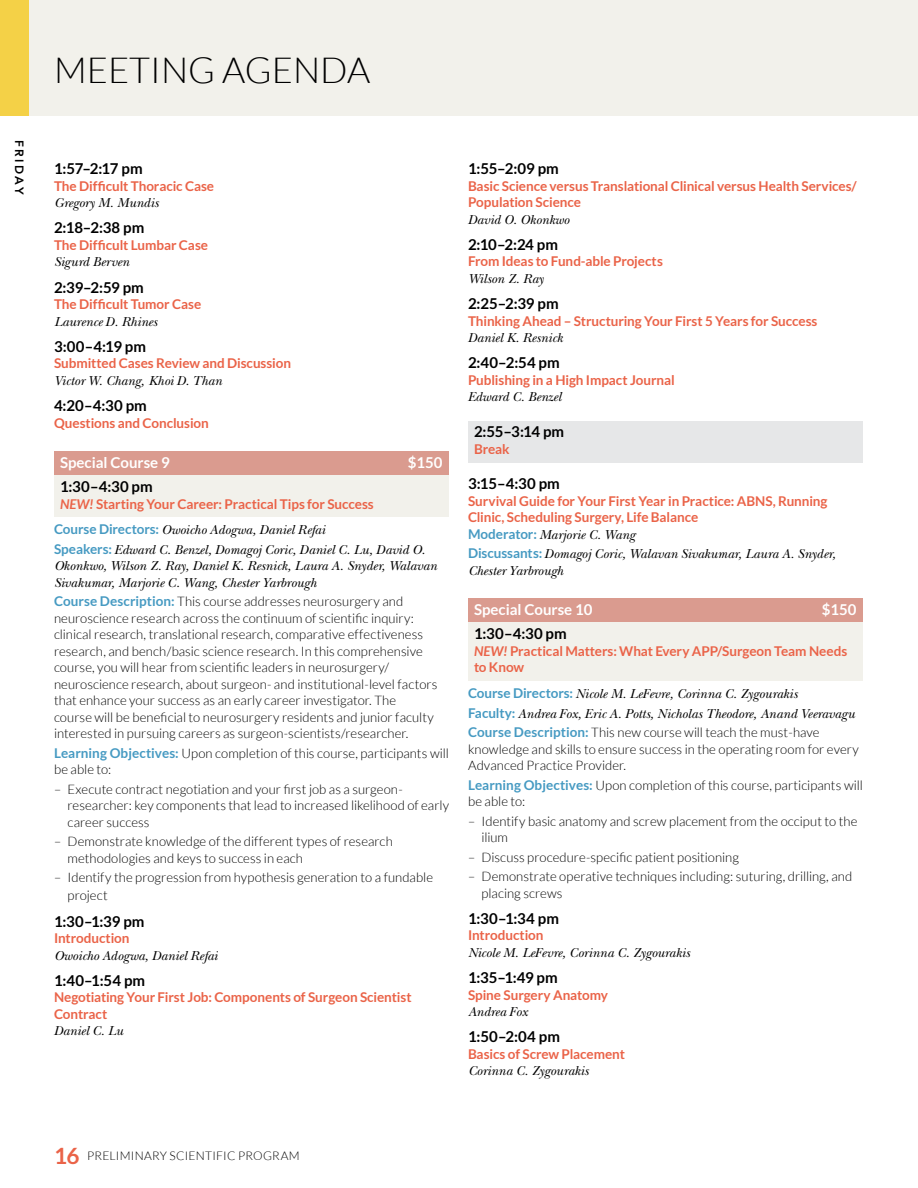
<style>
.page{position:relative;width:918px;height:1188px;background:#fff}
.page>*{position:absolute;margin:0;border:0;box-sizing:border-box;transform-origin:0 0}
.t1{font:300 36px "Lato";color:#000}
.t2{font:700 15px "Lato";letter-spacing:.005em;color:#000}
.t3{font:700 15px "Lato";color:#fff}
.t4{font:700 13.5px/16.5px "Lato";letter-spacing:-.005em;color:#ea6348}
.t5{font:italic 13.5px/19.5px "New Baskerville";color:#000}
.t6{font:300 13.2px/16.5px "Lato";color:#000}
.t7{font:300 12px "Lato";letter-spacing:.015em;color:#000}
.t8{font:800 12px "Avenir";letter-spacing:.21em;color:#000}
.s1{font-style:italic}
.s2{font-family:"Lato";font-weight:700;font-style:normal;color:#469ac2}
.s3{font-weight:700;font-size:13.5px;color:#469ac2}
.s4{font-weight:700;font-size:22.5px;color:#ea6348}
</style>
<div class="page">
<div style="left:0;top:0;width:918px;height:116px;background:#f2f1eb"></div>
<div style="left:54px;top:452px;width:394px;height:24px;background:#da9b8f"></div>
<div style="left:54px;top:476px;width:394px;height:41px;background:#f2f1eb"></div>
<div style="left:468px;top:421px;width:394px;height:41px;background:#e6e7e8"></div>
<div style="left:468px;top:599px;width:394px;height:24px;background:#da9b8f"></div>
<div style="left:468px;top:623px;width:394px;height:58px;background:#f2f1eb"></div>
<div style="left:0;top:0;width:29px;height:116px;background:#f4d147"></div>
<p class="t8" style="left:29px;top:140px;width:57px;rotate:90deg">FRIDAY</p>
<h1 class="t1" style="left:54px;top:51px;width:318px">MEETING AGENDA</h1>
<p class="t2" style="left:54px;top:160px;width:90px">1:57–2:17 pm</p>
<p class="t4" style="left:54px;top:177px;width:162px">The Difficult Thoracic Case</p>
<p class="t5" style="left:54px;top:193px;width:106px">Gregory M. Mundis</p>
<p class="t2" style="left:54px;top:219px;width:92px">2:18–2:38 pm</p>
<p class="t4" style="left:54px;top:236px;width:156px">The Difficult Lumbar Case</p>
<p class="t5" style="left:54px;top:252px;width:77px">Sigurd Berven</p>
<p class="t2" style="left:54px;top:279px;width:91px">2:39–2:59 pm</p>
<p class="t4" style="left:54px;top:296px;width:149px">The Difficult Tumor Case</p>
<p class="t5" style="left:54px;top:312px;width:105px">Laurence D. Rhines</p>
<p class="t2" style="left:54px;top:338px;width:94px">3:00–4:19 pm</p>
<p class="t4" style="left:54px;top:355px;width:239px">Submitted Cases Review and Discussion</p>
<p class="t5" style="left:54px;top:371px;width:170px">Victor W. Chang, Khoi D. Than</p>
<p class="t2" style="left:54px;top:397px;width:94px">4:20–4:30 pm</p>
<p class="t4" style="left:54px;top:414px;width:156px">Questions and Conclusion</p>
<p class="t3" style="left:60px;top:454px;width:111px">Special Course 9</p>
<p class="t3" style="left:408px;top:454px;width:36px">$150</p>
<p class="t2" style="left:60px;top:478px;width:94px">1:30–4:30 pm</p>
<p class="t4" style="left:60px;top:495px;width:315px"><span class="s1">NEW!</span> Starting Your Career: Practical Tips for Success</p>
<p class="t5" style="left:54px;top:520px;width:373px"><span class="s2">Course Directors:</span> Owoicho Adogwa, Daniel Refai<br><span class="s2">Speakers:</span> Edward C. Benzel, Domagoj Coric, Daniel C. Lu, David O.</p>
<p class="t5" style="left:54px;top:558px;width:385px;line-height:16.5px">Okonkwo, Wilson Z. Ray, Daniel K. Resnick, Laura A. Snyder, Walavan<br>Sivakumar, Marjorie C. Wang, Chester Yarbrough</p>
<p class="t6" style="left:54px;top:594px;width:385px"><span class="s3">Course Description:</span> This course addresses neurosurgery and neuroscience research across the continuum of scientific inquiry: clinical research, translational research, comparative effectiveness research, and bench/basic science research. In this comprehensive course, you will hear from scientific leaders in neurosurgery/ neuroscience research, about surgeon- and institutional-level factors that enhance your success as an early career investigator. The course will be beneficial to neurosurgery residents and junior faculty interested in pursuing careers as surgeon-scientists/researcher.</p>
<p class="t6" style="left:54px;top:745px;width:396px"><span class="s3">Learning Objectives:</span> Upon completion of this course, participants will be able to:</p>
<p class="t6" style="left:68px;top:781px;width:383px;text-indent:-14px">– Execute contract negotiation and your first job as a surgeon&shy;researcher: key components that lead to increased likelihood of early career success</p>
<p class="t6" style="left:68px;top:834px;width:327px;text-indent:-14px">– Demonstrate knowledge of the different types of research methodologies and keys to success in each</p>
<p class="t6" style="left:68px;top:869px;width:367px;line-height:18px;text-indent:-14px">– Identify the progression from hypothesis generation to a fundable project</p>
<p class="t2" style="left:54px;top:913px;width:92px">1:30–1:39 pm</p>
<p class="t4" style="left:54px;top:930px;width:77px">Introduction</p>
<p class="t5" style="left:54px;top:946px;width:165px">Owoicho Adogwa, Daniel Refai</p>
<p class="t2" style="left:54px;top:972px;width:93px">1:40–1:54 pm</p>
<p class="t4" style="left:54px;top:989px;width:359px">Negotiating Your First Job: Components of Surgeon Scientist<br>Contract</p>
<p class="t5" style="left:54px;top:1021px;width:71px">Daniel C. Lu</p>
<p class="t2" style="left:468px;top:160px;width:92px">1:55–2:09 pm</p>
<p class="t4" style="left:468px;top:177px;width:390px">Basic Science versus Translational Clinical versus Health Services/<br>Population Science</p>
<p class="t5" style="left:468px;top:210px;width:103px">David O. Okonkwo</p>
<p class="t2" style="left:468px;top:236px;width:92px">2:10–2:24 pm</p>
<p class="t4" style="left:468px;top:253px;width:196px">From Ideas to Fund-able Projects</p>
<p class="t5" style="left:468px;top:269px;width:77px">Wilson Z. Ray</p>
<p class="t2" style="left:468px;top:295px;width:92px">2:25–2:39 pm</p>
<p class="t4" style="left:468px;top:312px;width:351px">Thinking Ahead – Structuring Your First 5 Years for Success</p>
<p class="t5" style="left:468px;top:328px;width:96px">Daniel K. Resnick</p>
<p class="t2" style="left:468px;top:354px;width:93px">2:40–2:54 pm</p>
<p class="t4" style="left:468px;top:371px;width:208px">Publishing in a High Impact Journal</p>
<p class="t5" style="left:468px;top:387px;width:95px">Edward C. Benzel</p>
<p class="t2" style="left:474px;top:423px;width:92px">2:55–3:14 pm</p>
<p class="t4" style="left:474px;top:440px;width:37px">Break</p>
<p class="t2" style="left:468px;top:475px;width:93px">3:15–4:30 pm</p>
<p class="t4" style="left:468px;top:493px;width:361px">Survival Guide for Your First Year in Practice: ABNS, Running<br>Clinic, Scheduling Surgery, Life Balance</p>
<p class="t5" style="left:468px;top:525px;width:369px"><span class="s2">Moderator:</span> Marjorie C. Wang<br><span class="s2">Discussants:</span> Domagoj Coric, Walavan Sivakumar, Laura A. Snyder,</p>
<p class="t5" style="left:468px;top:561px;width:97px">Chester Yarbrough</p>
<p class="t3" style="left:474px;top:601px;width:120px">Special Course 10</p>
<p class="t3" style="left:822px;top:601px;width:36px">$150</p>
<p class="t2" style="left:474px;top:625px;width:94px">1:30–4:30 pm</p>
<p class="t4" style="left:474px;top:642px;width:375px"><span class="s1">NEW!</span> Practical Matters: What Every APP/Surgeon Team Needs to Know</p>
<p class="t5" style="left:468px;top:684px;width:389px"><span class="s2">Course Directors:</span> Nicole M. LeFevre, Corinna C. Zygourakis<br><span class="s2">Faculty:</span> Andrea Fox, Eric A. Potts, Nicholas Theodore, Anand Veeravagu</p>
<p class="t6" style="left:468px;top:724px;width:392px"><span class="s3">Course Description:</span> This new course will teach the must-have knowledge and skills to ensure success in the operating room for every<br>Advanced Practice Provider.</p>
<p class="t6" style="left:468px;top:777px;width:396px"><span class="s3">Learning Objectives:</span> Upon completion of this course, participants will be able to:</p>
<p class="t6" style="left:482px;top:813px;width:377px;text-indent:-14px">– Identify basic anatomy and screw placement from the occiput to the ilium</p>
<p class="t6" style="left:468px;top:849px;width:272px">– Discuss procedure-specific patient positioning</p>
<p class="t6" style="left:482px;top:868px;width:372px;text-indent:-14px">– Demonstrate operative techniques including: suturing, drilling, and placing screws</p>
<p class="t2" style="left:468px;top:910px;width:93px">1:30–1:34 pm</p>
<p class="t4" style="left:468px;top:927px;width:77px">Introduction</p>
<p class="t5" style="left:468px;top:943px;width:224px">Nicole M. LeFevre, Corinna C. Zygourakis</p>
<p class="t2" style="left:468px;top:969px;width:91px">1:35–1:49 pm</p>
<p class="t4" style="left:468px;top:986px;width:142px">Spine Surgery Anatomy</p>
<p class="t5" style="left:468px;top:1002px;width:61px">Andrea Fox</p>
<p class="t2" style="left:468px;top:1028px;width:94px">1:50–2:04 pm</p>
<p class="t4" style="left:468px;top:1046px;width:158px">Basics of Screw Placement</p>
<p class="t5" style="left:468px;top:1061px;width:122px">Corinna C. Zygourakis</p>
<p class="t7" style="left:54px;top:1149px;width:247px"><span class="s4">16</span> PRELIMINARY SCIENTIFIC PROGRAM</p>
</div>
